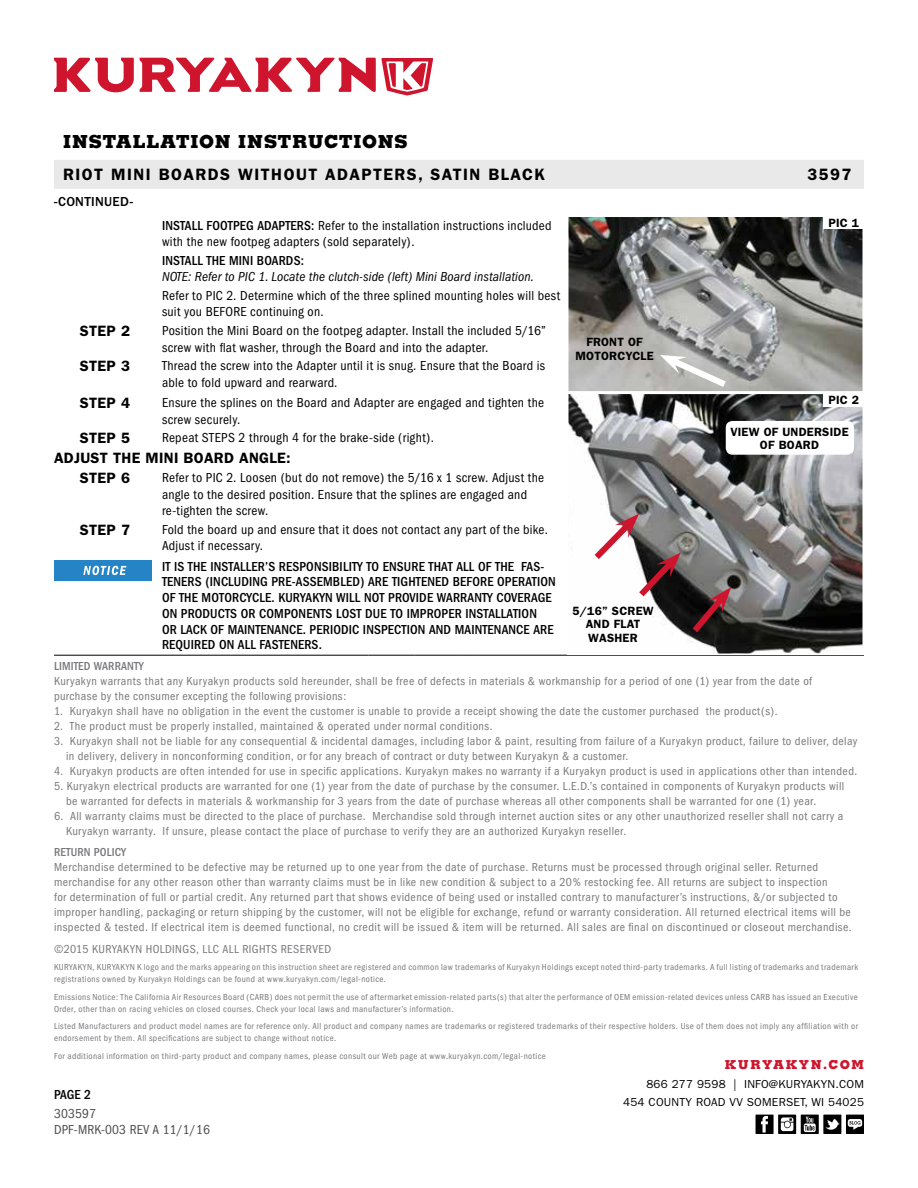
<style>
.page{position:relative;width:918px;height:1188px;background:#fff}
.page>*{position:absolute;margin:0;border:0;box-sizing:border-box;transform-origin:0 0}
.t1{font:800 18px "Memphis";letter-spacing:.04em;color:#000}
.t2{font:600 16.5px "Franklin Gothic";letter-spacing:.09em;color:#000}
.t3{font:600 15px/20px "Franklin Gothic";letter-spacing:.02em;color:#000}
.t4{font:condensed 13.5px/16.5px "Franklin Gothic";letter-spacing:.02em;color:#000}
.t5{font:500 condensed 13.5px/15.8px "Franklin Gothic";letter-spacing:.01em;color:#000}
.t6{font:italic condensed 13.5px "Franklin Gothic";letter-spacing:.01em;color:#000}
.t7{font:condensed 13.5px/15.8px "Franklin Gothic";letter-spacing:.01em;color:#4d4d4f}
.t8{font:500 13.5px "Franklin Gothic";letter-spacing:.025em;color:#000}
.t9{font:800 12.3px "Memphis";letter-spacing:.12em;color:#ce152d}
.t10{font:condensed 12px/15px "Franklin Gothic";letter-spacing:.035em;color:#77787b}
.t11{font:600 12px/13.5px "Franklin Gothic";letter-spacing:.02em;color:#000;text-align:center}
.t12{font:500 condensed 12px "Franklin Gothic";letter-spacing:.01em;color:#77787b}
.t13{font:11.7px/18px "Franklin Gothic";letter-spacing:.02em;color:#000;text-align:right}
.t14{font:condensed 9px/12px "Franklin Gothic";letter-spacing:.045em;color:#77787b}
.s1{font-weight:500}
</style>
<div class="page">
<svg style="left:54px;top:58px;width:379px;height:38px"></svg>
<div style="left:54px;top:160px;width:810px;height:29px;background:#e9e9ea"></div>
<div style="left:846px;top:1115px;width:18px;height:19px;background:#000"></div>
<svg style="left:848px;top:1119px;width:14px;height:11px"></svg>
<svg style="left:778px;top:1115px;width:18px;height:19px"></svg>
<svg style="left:781px;top:1117px;width:12px;height:14px"></svg>
<div style="left:756px;top:1115px;width:18px;height:19px;background:#000"></div>
<svg style="left:761px;top:1116px;width:7px;height:17px"></svg>
<svg style="left:801px;top:1115px;width:18px;height:19px"></svg>
<svg style="left:804px;top:1117px;width:12px;height:15px"></svg>
<div style="left:823px;top:1115px;width:18px;height:19px;background:#000"></div>
<svg style="left:825px;top:1119px;width:15px;height:11px"></svg>
<hr style="left:54px;top:655px;width:54px;height:1px;background:#000">
<hr style="left:108px;top:655px;width:54px;height:1px;background:#000">
<hr style="left:162px;top:655px;width:206px;height:1px;background:#000">
<hr style="left:368px;top:655px;width:46px;height:1px;background:#000">
<hr style="left:414px;top:655px;width:46px;height:1px;background:#000">
<svg style="left:460px;top:655px;width:15px;height:1px"></svg>
<hr style="left:475px;top:655px;width:92px;height:1px;background:#000">
<hr style="left:567px;top:655px;width:297px;height:1px;background:#000">
<img style="left:570px;top:219px;width:291px;height:433px">
<div style="left:567px;top:216px;width:297px;height:177px;border:2px solid #fff"></div>
<div style="left:567px;top:393px;width:297px;height:262px;border:2px solid #fff"></div>
<div style="left:54px;top:561px;width:97px;height:20px;background:#2484c6"></div>
<svg style="left:83px;top:566px;width:43px;height:9px"></svg>
<div style="left:824px;top:216px;width:40px;height:13px;background:#fff"></div>
<div style="left:824px;top:393px;width:40px;height:14px;background:#fff"></div>
<div style="left:726px;top:421px;width:128px;height:34px;background:#fff;border-radius:7px"></div>
<svg style="left:660px;top:353px;width:72px;height:39px"></svg>
<svg style="left:588px;top:514px;width:143px;height:125px"></svg>
<h1 class="t1" style="left:63px;top:130px;width:346px">INSTALLATION INSTRUCTIONS</h1>
<h2 class="t2" style="left:63px;top:165px;width:484px">RIOT MINI BOARDS WITHOUT ADAPTERS, SATIN BLACK</h2>
<h2 class="t2" style="left:807px;top:165px;width:46px">3597</h2>
<p class="t8" style="left:54px;top:194px;width:81px">-CONTINUED-</p>
<p class="t4" style="left:162px;top:217px;width:391px"><span class="s1">INSTALL FOOTPEG ADAPTERS:</span> Refer to the installation instructions included with the new footpeg adapters (sold separately).</p>
<p class="t5" style="left:162px;top:253px;width:143px">INSTALL THE MINI BOARDS:</p>
<p class="t6" style="left:162px;top:269px;width:373px">NOTE: Refer to PIC 1. Locate the clutch-side (left) Mini Board installation.</p>
<p class="t4" style="left:162px;top:287px;width:400px">Refer to PIC 2. Determine which of the three splined mounting holes will best suit you BEFORE continuing on.</p>
<p class="t3" style="left:80px;top:321px;width:52px">STEP 2</p>
<p class="t4" style="left:162px;top:322px;width:385px">Position the Mini Board on the footpeg adapter. Install the included 5/16” screw with flat washer, through the Board and into the adapter.</p>
<p class="t3" style="left:80px;top:356px;width:52px">STEP 3</p>
<p class="t4" style="left:162px;top:358px;width:385px">Thread the screw into the Adapter until it is snug. Ensure that the Board is able to fold upward and rearward.</p>
<p class="t3" style="left:80px;top:393px;width:52px">STEP 4</p>
<p class="t4" style="left:162px;top:394px;width:384px">Ensure the splines on the Board and Adapter are engaged and tighten the screw securely.</p>
<p class="t3" style="left:80px;top:428px;width:52px">STEP 5</p>
<p class="t4" style="left:162px;top:430px;width:274px">Repeat STEPS 2 through 4 for the brake-side (right).</p>
<p class="t3" style="left:80px;top:448px;width:212px;text-indent:-26px">ADJUST THE MINI BOARD ANGLE:<br>STEP 6</p>
<p class="t4" style="left:162px;top:470px;width:384px">Refer to PIC 2. Loosen (but do not remove) the 5/16 x 1 screw. Adjust the angle to the desired position. Ensure that the splines are engaged and re-tighten the screw.</p>
<p class="t11" style="left:575px;top:335px;width:80px">FRONT OF<br>MOTORCYCLE</p>
<p class="t11" style="left:828px;top:216px;width:32px">PIC 1</p>
<p class="t11" style="left:828px;top:394px;width:32px">PIC 2</p>
<p class="t11" style="left:730px;top:425px;width:120px">VIEW OF UNDERSIDE<br>OF BOARD</p>
<p class="t3" style="left:80px;top:520px;width:52px">STEP 7</p>
<p class="t4" style="left:162px;top:521px;width:387px">Fold the board up and ensure that it does not contact any part of the bike.<br>Adjust if necessary.</p>
<p class="t5" style="left:162px;top:558px;width:395px">IT IS THE INSTALLER’S RESPONSIBILITY TO ENSURE THAT ALL OF THE FAS-TENERS (INCLUDING PRE-ASSEMBLED) ARE TIGHTENED BEFORE OPERATION OF THE MOTORCYCLE. KURYAKYN WILL NOT PROVIDE WARRANTY COVERAGE ON PRODUCTS OR COMPONENTS LOST DUE TO IMPROPER INSTALLATION<br>OR LACK OF MAINTENANCE. PERIODIC INSPECTION AND MAINTENANCE ARE REQUIRED ON ALL FASTENERS.</p>
<p class="t12" style="left:54px;top:659px;width:91px">LIMITED WARRANTY</p>
<p class="t10" style="left:54px;top:674px;width:760px">Kuryakyn warrants that any Kuryakyn products sold hereunder, shall be free of defects in materials &amp; workmanship for a period of one (1) year from the date of purchase by the consumer excepting the following provisions:</p>
<p class="t10" style="left:54px;top:704px;width:725px">1. Kuryakyn shall have no obligation in the event the customer is unable to provide a receipt showing the date the customer purchased the product(s).</p>
<p class="t10" style="left:54px;top:719px;width:440px">2. The product must be properly installed, maintained &amp; operated under normal conditions.</p>
<p class="t10" style="left:66px;top:734px;width:793px;text-indent:-12px">3. Kuryakyn shall not be liable for any consequential &amp; incidental damages, including labor &amp; paint, resulting from failure of a Kuryakyn product, failure to deliver, delay in delivery, delivery in nonconforming condition, or for any breach of contract or duty between Kuryakyn &amp; a customer.</p>
<p class="t10" style="left:54px;top:764px;width:805px">4. Kuryakyn products are often intended for use in specific applications. Kuryakyn makes no warranty if a Kuryakyn product is used in applications other than intended.</p>
<p class="t10" style="left:66px;top:779px;width:780px;text-indent:-12px">5. Kuryakyn electrical products are warranted for one (1) year from the date of purchase by the consumer. L.E.D.’s contained in components of Kuryakyn products will be warranted for defects in materials &amp; workmanship for 3 years from the date of purchase whereas all other components shall be warranted for one (1) year.</p>
<p class="t10" style="left:66px;top:809px;width:779px;text-indent:-12px">6. All warranty claims must be directed to the place of purchase. Merchandise sold through internet auction sites or any other unauthorized reseller shall not carry a<br>Kuryakyn warranty. If unsure, please contact the place of purchase to verify they are an authorized Kuryakyn reseller.</p>
<p class="t12" style="left:54px;top:845px;width:74px">RETURN POLICY</p>
<p class="t10" style="left:54px;top:860px;width:799px">Merchandise determined to be defective may be returned up to one year from the date of purchase. Returns must be processed through original seller. Returned merchandise for any other reason other than warranty claims must be in like new condition &amp; subject to a 20% restocking fee. All returns are subject to inspection<br>for determination of full or partial credit. Any returned part that shows evidence of being used or installed contrary to manufacturer’s instructions, &amp;/or subjected to improper handling, packaging or return shipping by the customer, will not be eligible for exchange, refund or warranty consideration. All returned electrical items will be inspected &amp; tested. If electrical item is deemed functional, no credit will be issued &amp; item will be returned. All sales are final on discontinued or closeout merchandise.</p>
<p class="t10" style="left:54px;top:942px;width:279px">©2015 KURYAKYN HOLDINGS, LLC ALL RIGHTS RESERVED</p>
<p class="t14" style="left:54px;top:961px;width:806px">KURYAKYN, KURYAKYN K logo and the marks appearing on this instruction sheet are registered and common law trademarks of Kuryakyn Holdings except noted third-party trademarks. A full listing of trademarks and trademark registrations owned by Kuryakyn Holdings can be found at www.kuryakyn.com/legal-notice.</p>
<p class="t14" style="left:54px;top:991px;width:805px">Emissions Notice: The California Air Resources Board (CARB) does not permit the use of aftermarket emission-related parts(s) that alter the performance of OEM emission-related devices unless CARB has issued an Executive<br>Order, other than on racing vehicles on closed courses. Check your local laws and manufacturer’s information.</p>
<p class="t14" style="left:54px;top:1020px;width:806px">Listed Manufacturers and product model names are for reference only. All product and company names are trademarks or registered trademarks of their respective holders. Use of them does not imply any affiliation with or endorsement by them. All specifications are subject to change without notice.</p>
<p class="t14" style="left:54px;top:1050px;width:493px">For additional information on third-party product and company names, please consult our Web page at www.kuryakyn.com/legal-notice</p>
<p class="t11" style="left:572px;top:604px;width:83px">5/16” SCREW<br>AND FLAT<br>WASHER</p>
<p class="t9" style="left:725px;top:1057px;width:141px">KURYAKYN.COM</p>
<p class="t5" style="left:54px;top:1087px;width:39px">PAGE 2</p>
<p class="t7" style="left:54px;top:1106px;width:157px">303597<br>DPF-MRK-003 REV A 11/1/16</p>
<p class="t13" style="left:623px;top:1076px;width:242px">866 277 9598 | INFO@KURYAKYN.COM<br>454 COUNTY ROAD VV SOMERSET, WI 54025</p>
</div>
